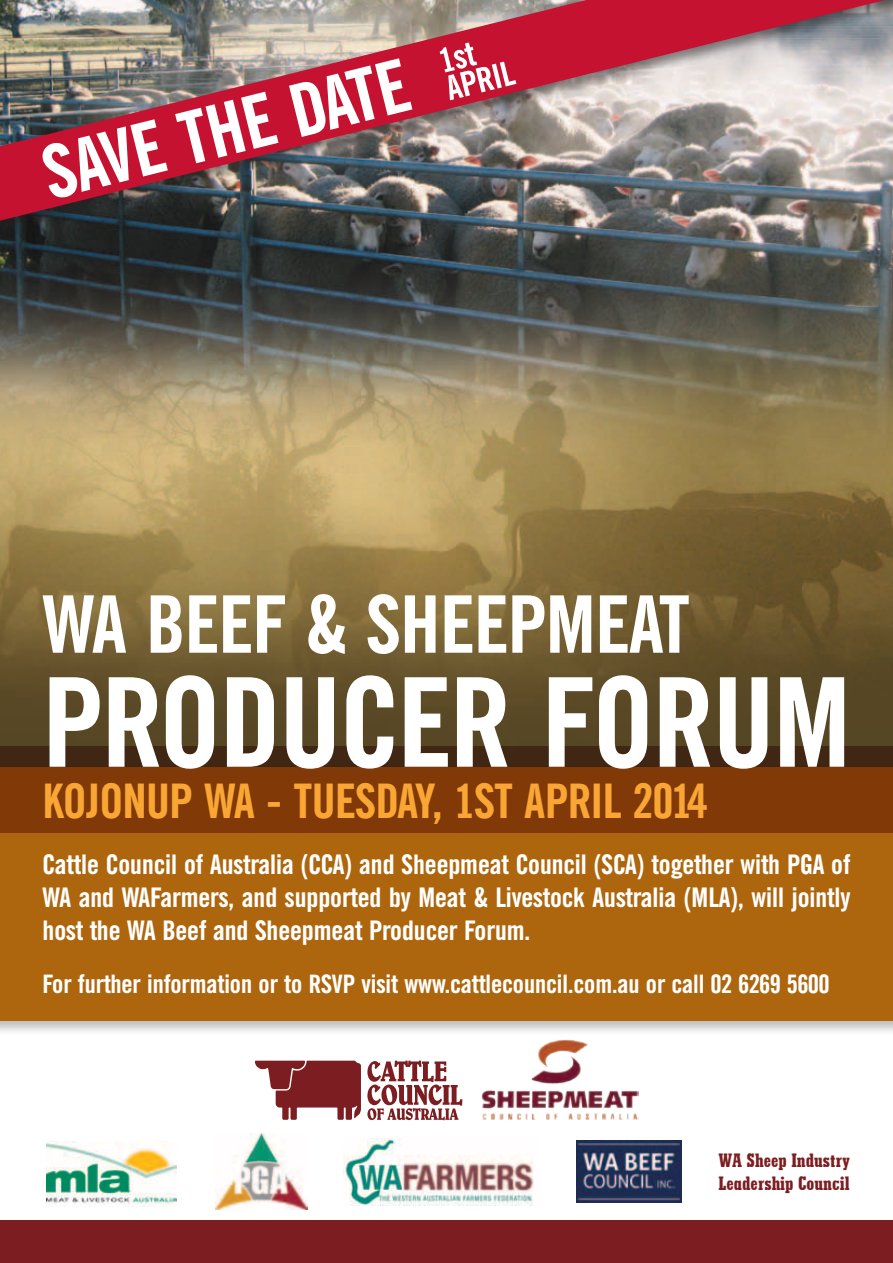
<style>
.page{position:relative;width:893px;height:1263px;background:#fff}
.page>*{position:absolute;margin:0;border:0;box-sizing:border-box;transform-origin:0 0}
.t1{font:117px "News Gothic SBOP Bold Con";color:#fff}
.t2{font:75px "News Gothic SBOP Bold Con";color:#fff}
.t3{font:45px "News Gothic SBOP Bold Con";color:#faa634}
.t4{font:25.5px/33px "News Gothic SBOP Bold Con";color:#fff;text-align:justify}
.t5{font:24px "News Gothic SBOP Bold Con";color:#fff}
.t6{font:800 condensed 18px/22.5px "Stymie BT";color:#7c1e21}
</style>
<div class="page">
<img style="left:0;top:242px;width:893px;height:504px">
<img style="left:216px;top:1134px;width:91px;height:75px">
<img style="left:46px;top:1141px;width:130px;height:65px">
<img style="left:343px;top:1138px;width:191px;height:67px">
<div style="left:0;top:1220px;width:893px;height:43px;background:#7c1e21"></div>
<div style="left:0;top:0;width:893px;height:242px;background:#231f20;opacity:.5"></div>
<img style="left:0;top:0;width:885px;height:221px">
<img style="left:41px;top:58px;width:371px;height:141px">
<div style="left:0;top:746px;width:893px;height:21px;background:#3f2714"></div>
<div style="left:0;top:765px;width:893px;height:271px;background:#231f20;opacity:.3"></div>
<div style="left:0;top:767px;width:893px;height:253px;background:#ad660d"></div>
<div style="left:0;top:767px;width:893px;height:66px;background:#803907"></div>
<svg style="left:440px;top:43px;width:76px;height:57px"></svg>
<svg style="left:255px;top:1061px;width:106px;height:59px"></svg>
<svg style="left:367px;top:1061px;width:95px;height:59px"></svg>
<img style="left:481px;top:1039px;width:157px;height:81px">
<img style="left:576px;top:1141px;width:105px;height:61px">
<h2 class="t2" style="left:43px;top:580px;width:648px">WA BEEF &amp; SHEEPMEAT</h2>
<h1 class="t1" style="left:43px;top:653px;width:809px">PRODUCER FORUM</h1>
<h3 class="t3" style="left:415px;top:774px;width:294px">y, 1st april 2014</h3>
<p class="t4" style="left:43px;top:848px;width:809px">Cattle Council of Australia (CCA) and Sheepmeat Council (SCA) together with PGA of WA and WAFarmers, and supported by Meat &amp; Livestock Australia (MLA), will jointly host the WA Beef and Sheepmeat Producer Forum.</p>
<h3 class="t3" style="left:43px;top:774px;width:273px">KOJONUP WA - tuesda</h3>
<p class="t5" style="left:43px;top:969px;width:788px">For further information or to RSVP visit www.cattlecouncil.com.au or call 02 6269 5600</p>
<p class="t6" style="left:719px;top:1149px;width:132px">WA Sheep Industry<br>Leadership Council</p>
</div>
